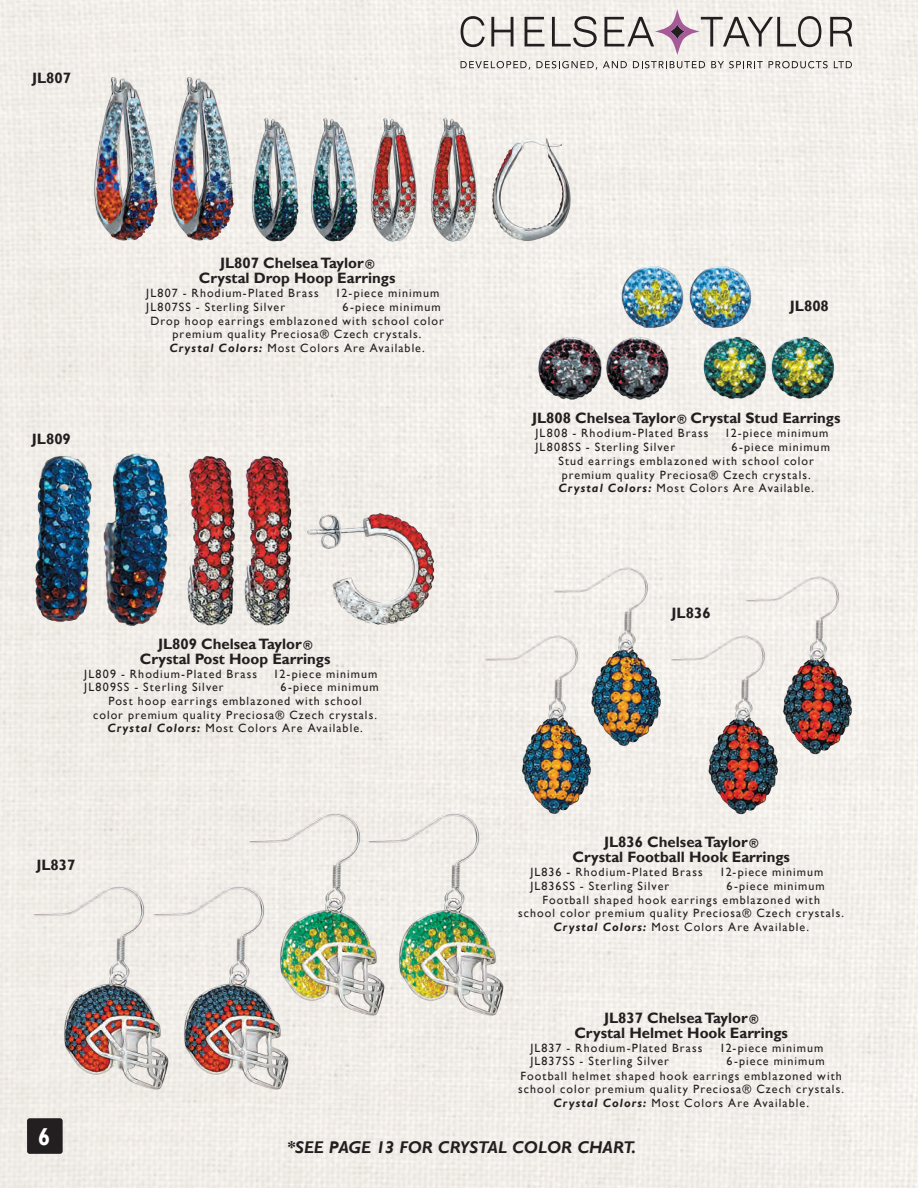
<style>
.page{position:relative;width:918px;height:1188px;background:#fff}
.page>*{position:absolute;margin:0;border:0;box-sizing:border-box;transform-origin:0 0}
.t1{font:700 24.45px "Gill Sans";color:#fff;scale:.9 1}
._1_text{font:italic 700 16.95px "Gill Sans";color:#231f20}
.t2{font:700 15px "Gill Sans";color:#231f20}
.t3{font:12px "Gill Sans";letter-spacing:.085em;color:#231f20}
.s1{font-size:12px}
.s2{font-weight:700;font-style:italic}
</style>
<div class="page">
<img style="left:0;top:0;width:918px;height:1188px">
<img style="left:30px;top:884px;width:120px;height:208px">
<img style="left:90px;top:73px;width:71px;height:170px">
<img style="left:166px;top:73px;width:70px;height:170px">
<img style="left:248px;top:116px;width:53px;height:127px">
<img style="left:307px;top:116px;width:53px;height:127px">
<img style="left:491px;top:131px;width:81px;height:112px">
<img style="left:368px;top:116px;width:53px;height:127px">
<img style="left:427px;top:116px;width:53px;height:127px">
<img style="left:481px;top:631px;width:112px;height:186px">
<img style="left:550px;top:563px;width:112px;height:186px">
<img style="left:668px;top:631px;width:111px;height:186px">
<img style="left:742px;top:571px;width:112px;height:187px">
<img style="left:150px;top:884px;width:141px;height:208px">
<img style="left:246px;top:810px;width:118px;height:209px">
<img style="left:364px;top:810px;width:141px;height:209px">
<svg style="left:830px;top:17px;width:22px;height:30px"></svg>
<svg style="left:491px;top:17px;width:22px;height:29px"></svg>
<svg style="left:525px;top:17px;width:20px;height:29px"></svg>
<svg style="left:460px;top:16px;width:25px;height:31px"></svg>
<svg style="left:552px;top:16px;width:45px;height:31px"></svg>
<svg style="left:604px;top:9px;width:217px;height:46px;background:#d3cdcb"></svg>
<svg style="left:461px;top:61px;width:69px;height:9px"></svg>
<svg style="left:536px;top:61px;width:61px;height:9px"></svg>
<svg style="left:603px;top:61px;width:24px;height:7px"></svg>
<svg style="left:633px;top:61px;width:72px;height:7px"></svg>
<svg style="left:711px;top:61px;width:52px;height:7px"></svg>
<svg style="left:769px;top:61px;width:59px;height:7px"></svg>
<svg style="left:834px;top:61px;width:18px;height:7px"></svg>
<img style="left:302px;top:509px;width:137px;height:119px">
<img style="left:31px;top:452px;width:139px;height:176px">
<img style="left:185px;top:452px;width:111px;height:176px">
<img style="left:687px;top:263px;width:66px;height:66px">
<img style="left:619px;top:263px;width:66px;height:66px">
<img style="left:702px;top:335px;width:134px;height:66px">
<img style="left:605px;top:335px;width:66px;height:66px">
<img style="left:537px;top:335px;width:66px;height:66px">
<div style="left:27px;top:1118px;width:36px;height:36px;background:#231f20;border-radius:3px"></div>
<p class="t2" style="left:32px;top:69px;width:41px">JL807</p>
<p class="t2" style="left:32px;top:430px;width:41px">JL809</p>
<p class="t2" style="left:220px;top:254px;width:156px">JL807 Chelsea Taylor<span class="s1">®</span></p>
<p class="t2" style="left:199px;top:269px;width:198px">Crystal Drop Hoop Earrings</p>
<p class="t3" style="left:146px;top:286px;width:174px">JL807 - Rhodium-Plated Brass</p>
<p class="t3" style="left:146px;top:300px;width:140px">JL807SS - Sterling Silver</p>
<p class="t3" style="left:335px;top:286px;width:106px">12-piece minimum</p>
<p class="t3" style="left:342px;top:300px;width:100px">6-piece minimum</p>
<p class="t3" style="left:150px;top:314px;width:295px">Drop hoop earrings emblazoned with school color</p>
<p class="t3" style="left:173px;top:327px;width:250px">premium quality Preciosa® Czech crystals.</p>
<p class="t3" style="left:169px;top:341px;width:257px"><span class="s2">Crystal Colors:</span> Most Colors Are Available.</p>
<p class="t2" style="left:790px;top:297px;width:41px">JL808</p>
<p class="t2" style="left:532px;top:409px;width:310px">JL808 Chelsea Taylor<span class="s1">®</span> Crystal Stud Earrings</p>
<p class="t3" style="left:535px;top:426px;width:174px">JL808 - Rhodium-Plated Brass</p>
<p class="t3" style="left:535px;top:440px;width:141px">JL808SS - Sterling Silver</p>
<p class="t3" style="left:724px;top:426px;width:106px">12-piece minimum</p>
<p class="t3" style="left:732px;top:440px;width:100px">6-piece minimum</p>
<p class="t3" style="left:559px;top:454px;width:257px">Stud earrings emblazoned with school color</p>
<p class="t3" style="left:562px;top:468px;width:250px">premium quality Preciosa® Czech crystals.</p>
<p class="t3" style="left:559px;top:481px;width:257px"><span class="s2">Crystal Colors:</span> Most Colors Are Available.</p>
<p class="t2" style="left:158px;top:635px;width:156px">JL809 Chelsea Taylor<span class="s1">®</span></p>
<p class="t2" style="left:140px;top:650px;width:192px">Crystal Post Hoop Earrings</p>
<p class="t3" style="left:84px;top:667px;width:174px">JL809 - Rhodium-Plated Brass</p>
<p class="t3" style="left:84px;top:680px;width:141px">JL809SS - Sterling Silver</p>
<p class="t3" style="left:273px;top:667px;width:106px">12-piece minimum</p>
<p class="t3" style="left:280px;top:680px;width:100px">6-piece minimum</p>
<p class="t3" style="left:108px;top:694px;width:255px">Post hoop earrings emblazoned with school</p>
<p class="t3" style="left:93px;top:708px;width:285px">color premium quality Preciosa® Czech crystals.</p>
<p class="t3" style="left:107px;top:721px;width:257px"><span class="s2">Crystal Colors:</span> Most Colors Are Available.</p>
<p class="t2" style="left:672px;top:604px;width:41px">JL836</p>
<p class="t2" style="left:36px;top:856px;width:41px">JL837</p>
<h1 class="t1" style="left:38px;top:1122px;width:15px">6</h1>
<p class="t2" style="left:604px;top:833px;width:156px">JL836 Chelsea Taylor<span class="s1">®</span></p>
<p class="t2" style="left:572px;top:848px;width:219px">Crystal Football Hook Earrings</p>
<p class="t3" style="left:530px;top:865px;width:174px">JL836 - Rhodium-Plated Brass</p>
<p class="t3" style="left:530px;top:879px;width:140px">JL836SS - Sterling Silver</p>
<p class="t3" style="left:719px;top:865px;width:106px">12-piece minimum</p>
<p class="t3" style="left:727px;top:879px;width:100px">6-piece minimum</p>
<p class="t3" style="left:542px;top:893px;width:279px">Football shaped hook earrings emblazoned with</p>
<p class="t3" style="left:518px;top:906px;width:327px">school color premium quality Preciosa® Czech crystals.</p>
<p class="t3" style="left:553px;top:920px;width:257px"><span class="s2">Crystal Colors:</span> Most Colors Are Available.</p>
<p class="t2" style="left:604px;top:1009px;width:156px">JL837 Chelsea Taylor<span class="s1">®</span></p>
<p class="t2" style="left:574px;top:1024px;width:215px">Crystal Helmet Hook Earrings</p>
<p class="t3" style="left:530px;top:1041px;width:174px">JL837 - Rhodium-Plated Brass</p>
<p class="t3" style="left:530px;top:1054px;width:140px">JL837SS - Sterling Silver</p>
<p class="t3" style="left:719px;top:1041px;width:106px">12-piece minimum</p>
<p class="t3" style="left:727px;top:1054px;width:100px">6-piece minimum</p>
<p class="t3" style="left:521px;top:1069px;width:323px">Football helmet shaped hook earrings emblazoned with</p>
<p class="t3" style="left:518px;top:1082px;width:327px">school color premium quality Preciosa® Czech crystals.</p>
<p class="t3" style="left:553px;top:1096px;width:257px"><span class="s2">Crystal Colors:</span> Most Colors Are Available.</p>
<p class="_1_text" style="left:287px;top:1137px;width:351px">*SEE PAGE 13 FOR CRYSTAL COLOR CHART.</p>
</div>
